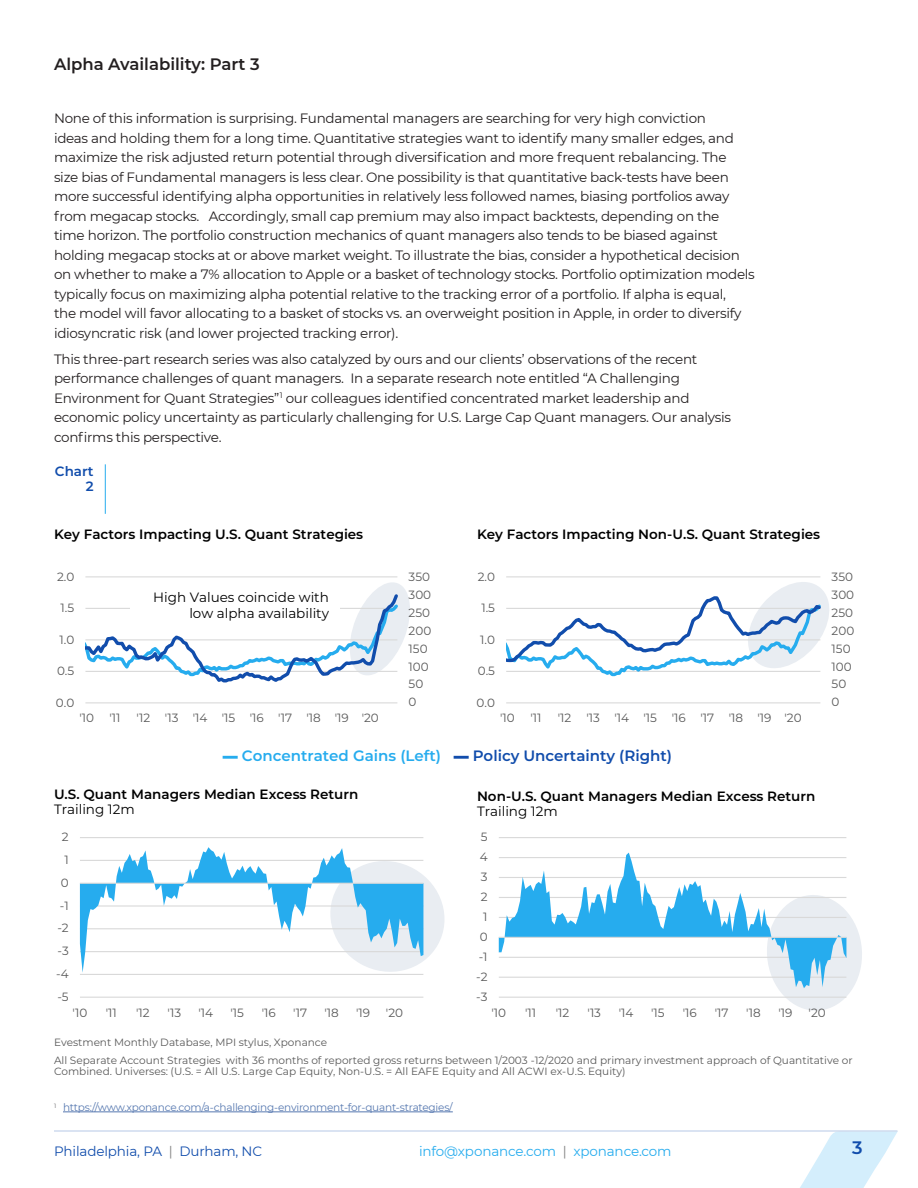
<style>
.page{position:relative;width:918px;height:1188px;background:#fff}
.page>*{position:absolute;margin:0;border:0;box-sizing:border-box;transform-origin:0 0}
.t1{font:600 18px "Montserrat";color:#114dac}
.t2{font:600 16.5px "Montserrat";color:#231f20}
.t3{font:600 15px "Montserrat";color:#114dac}
.t4{font:13.5px/19.5px "Montserrat";letter-spacing:-.02em;color:#231f20}
.t5{font:600 13.5px/14.5px "Montserrat";color:#000}
.t6{font:13.5px/16.2px "Montserrat";color:#000;text-align:right}
.t7{font:13.5px "Montserrat";letter-spacing:-.01em;color:#26acee}
.t8{font:13.5px "Montserrat";letter-spacing:-.01em;color:#114dac}
.t9{font:600 13.5px "Montserrat";color:#114dac}
.t10{font:12px "Montserrat";color:#595959}
.t11{font:10.5px/17.4px "Montserrat";color:#595959}
.Footnote{font:10.5px "Montserrat";letter-spacing:-.02em;color:#5678b0}
.s1{font-family:"Arial";font-weight:400;color:#26acee}
.s2{color:#26acee}
.s3{font-family:"Arial";font-weight:400}
.s4{font-weight:400}
.s5{color:#808080}
</style>
<div class="page">
<svg style="left:800px;top:1131px;width:98px;height:57px"></svg>
<hr style="left:54px;top:1130px;width:843px;height:2px;background:#cfdbee">
<hr style="left:63px;top:1112px;width:390px;height:1px;background:#5678b0">
<svg style="left:765px;top:897px;width:97px;height:114px"></svg>
<hr style="left:105px;top:464px;width:1px;height:50px;background:#26acee">
<hr style="left:85px;top:576px;width:312px;height:1px;background:#d9d9d9">
<hr style="left:85px;top:702px;width:312px;height:1px;background:#d9d9d9">
<svg style="left:85px;top:577px;width:325px;height:106px"></svg>
<hr style="left:506px;top:702px;width:314px;height:1px;background:#d9d9d9">
<svg style="left:506px;top:576px;width:323px;height:101px"></svg>
<hr style="left:499px;top:997px;width:347px;height:1px;background:#d9d9d9">
<hr style="left:499px;top:837px;width:347px;height:1px;background:#d9d9d9">
<svg style="left:499px;top:853px;width:347px;height:135px"></svg>
<hr style="left:499px;top:937px;width:347px;height:1px;background:#d9d9d9">
<hr style="left:80px;top:997px;width:343px;height:1px;background:#d9d9d9">
<hr style="left:80px;top:837px;width:343px;height:1px;background:#d9d9d9">
<svg style="left:80px;top:847px;width:365px;height:128px"></svg>
<hr style="left:80px;top:883px;width:343px;height:1px;background:#d9d9d9">
<div style="left:130px;top:584px;width:210px;height:43px;background:#fff"></div>
<p class="t2" style="left:54px;top:52px;width:207px">Alpha Availability: Part 3</p>
<p class="t4" style="left:54px;top:108px;width:702px">None of this information is surprising. Fundamental managers are searching for very high conviction<br>ideas and holding them for a long time. Quantitative strategies want to identify many smaller edges, and maximize the risk adjusted return potential through diversification and more frequent rebalancing. The<br>size bias of Fundamental managers is less clear. One possibility is that quantitative back-tests have been more successful identifying alpha opportunities in relatively less followed names, biasing portfolios away from megacap stocks. Accordingly, small cap premium may also impact backtests, depending on the<br>time horizon. The portfolio construction mechanics of quant managers also tends to be biased against holding megacap stocks at or above market weight. To illustrate the bias, consider a hypothetical decision on whether to make a 7% allocation to Apple or a basket of technology stocks. Portfolio optimization models typically focus on maximizing alpha potential relative to the tracking error of a portfolio. If alpha is equal,<br>the model will favor allocating to a basket of stocks vs. an overweight position in Apple, in order to diversify idiosyncratic risk (and lower projected tracking error).</p>
<p class="t4" style="left:54px;top:349px;width:679px">This three-part research series was also catalyzed by ours and our clients’ observations of the recent performance challenges of quant managers. In a separate research note entitled “A Challenging Environment for Quant Strategies”<sup>1</sup> our colleagues identified concentrated market leadership and economic policy uncertainty as particularly challenging for U.S. Large Cap Quant managers. Our analysis confirms this perspective.</p>
<p class="t9" style="left:55px;top:462px;width:40px">Chart</p>
<p class="t9" style="left:86px;top:477px;width:9px">2</p>
<p class="t5" style="left:54px;top:526px;width:311px">Key Factors Impacting U.S. Quant Strategies</p>
<p class="t5" style="left:477px;top:526px;width:345px">Key Factors Impacting Non-U.S. Quant Strategies</p>
<p class="t10" style="left:57px;top:568px;width:19px">2.0</p>
<p class="t10" style="left:409px;top:568px;width:23px">350</p>
<p class="t10" style="left:478px;top:568px;width:19px">2.0</p>
<p class="t10" style="left:61px;top:600px;width:15px">1.5</p>
<p class="t6" style="left:153px;top:589px;width:177px">High Values coincide with low alpha availability</p>
<p class="t10" style="left:409px;top:586px;width:24px">300</p>
<p class="t10" style="left:409px;top:604px;width:23px">250</p>
<p class="t10" style="left:481px;top:600px;width:15px">1.5</p>
<p class="t10" style="left:59px;top:631px;width:16px">1.0</p>
<p class="t10" style="left:409px;top:622px;width:24px">200</p>
<p class="t10" style="left:409px;top:640px;width:21px">150</p>
<p class="t10" style="left:480px;top:631px;width:16px">1.0</p>
<p class="t10" style="left:57px;top:663px;width:19px">0.5</p>
<p class="t10" style="left:409px;top:658px;width:22px">100</p>
<p class="t10" style="left:478px;top:663px;width:19px">0.5</p>
<p class="t10" style="left:409px;top:676px;width:16px">50</p>
<p class="t10" style="left:56px;top:694px;width:20px">0.0</p>
<p class="t10" style="left:409px;top:694px;width:9px">0</p>
<p class="t10" style="left:477px;top:694px;width:20px">0.0</p>
<p class="t10" style="left:79px;top:710px;width:16px">'10</p>
<p class="t10" style="left:110px;top:710px;width:13px">'11</p>
<p class="t10" style="left:137px;top:710px;width:244px">'12 '13 '14 '15 '16 '17 '18 '19 '20</p>
<p class="t10" style="left:500px;top:710px;width:16px">'10</p>
<p class="t10" style="left:530px;top:710px;width:13px">'11</p>
<p class="t10" style="left:558px;top:710px;width:15px">'12</p>
<p class="t10" style="left:586px;top:710px;width:217px">'13 '14 '15 '16 '17 '18 '19 '20</p>
<p class="t3" style="left:223px;top:745px;width:451px"><span class="s1">▬</span> <span class="s2">Concentrated Gains (Left)</span> <span class="s3">▬</span> Policy Uncertainty (Right)</p>
<p class="t5" style="left:54px;top:786px;width:306px">U.S. Quant Managers Median Excess Return<br><span class="s4">Trailing 12m</span></p>
<p class="t5" style="left:477px;top:789px;width:340px">Non-U.S. Quant Managers Median Excess Return<br><span class="s4">Trailing 12m</span></p>
<p class="t10" style="left:62px;top:829px;width:8px">2</p>
<p class="t10" style="left:481px;top:829px;width:8px">5</p>
<p class="t10" style="left:64px;top:852px;width:6px">1</p>
<p class="t10" style="left:480px;top:849px;width:9px">4</p>
<p class="t10" style="left:61px;top:874px;width:9px">0</p>
<p class="t10" style="left:481px;top:869px;width:8px">3</p>
<p class="t10" style="left:60px;top:897px;width:10px">-1</p>
<p class="t10" style="left:481px;top:889px;width:8px">2</p>
<p class="t10" style="left:483px;top:909px;width:6px">1</p>
<p class="t10" style="left:57px;top:920px;width:13px">-2</p>
<p class="t10" style="left:480px;top:929px;width:9px">0</p>
<p class="t10" style="left:57px;top:943px;width:13px">-3</p>
<p class="t10" style="left:479px;top:948px;width:10px">-1</p>
<p class="t10" style="left:56px;top:966px;width:14px">-4</p>
<p class="t10" style="left:476px;top:968px;width:13px">-2</p>
<p class="t10" style="left:57px;top:988px;width:13px">-5</p>
<p class="t10" style="left:476px;top:988px;width:13px">-3</p>
<p class="t10" style="left:832px;top:568px;width:23px">350</p>
<p class="t10" style="left:832px;top:586px;width:24px">300</p>
<p class="t10" style="left:832px;top:604px;width:23px">250</p>
<p class="t10" style="left:832px;top:622px;width:24px">200</p>
<p class="t10" style="left:832px;top:640px;width:21px">150</p>
<p class="t10" style="left:832px;top:658px;width:22px">100</p>
<p class="t10" style="left:832px;top:676px;width:16px">50</p>
<p class="t10" style="left:832px;top:694px;width:9px">0</p>
<p class="t10" style="left:73px;top:1004px;width:16px">'10</p>
<p class="t10" style="left:106px;top:1004px;width:13px">'11</p>
<p class="t10" style="left:136px;top:1004px;width:15px">'12</p>
<p class="t10" style="left:168px;top:1004px;width:15px">'13</p>
<p class="t10" style="left:198px;top:1004px;width:16px">'14</p>
<p class="t10" style="left:230px;top:1004px;width:15px">'15</p>
<p class="t10" style="left:262px;top:1004px;width:16px">'16</p>
<p class="t10" style="left:293px;top:1004px;width:15px">'17</p>
<p class="t10" style="left:324px;top:1004px;width:16px">'18</p>
<p class="t10" style="left:356px;top:1004px;width:16px">'19</p>
<p class="t10" style="left:386px;top:1004px;width:19px">'20</p>
<p class="t10" style="left:491px;top:1004px;width:16px">'10</p>
<p class="t10" style="left:525px;top:1004px;width:13px">'11</p>
<p class="t10" style="left:556px;top:1004px;width:15px">'12</p>
<p class="t10" style="left:588px;top:1004px;width:15px">'13</p>
<p class="t10" style="left:619px;top:1004px;width:16px">'14</p>
<p class="t10" style="left:651px;top:1004px;width:15px">'15</p>
<p class="t10" style="left:683px;top:1004px;width:16px">'16</p>
<p class="t10" style="left:715px;top:1004px;width:15px">'17</p>
<p class="t10" style="left:746px;top:1004px;width:16px">'18</p>
<p class="t10" style="left:778px;top:1004px;width:16px">'19</p>
<p class="t10" style="left:809px;top:1004px;width:19px">'20</p>
<p class="t11" style="left:54px;top:1033px;width:800px">Evestment Monthly Database, MPI stylus, Xponance<br>All Separate Account Strategies with 36 months of reported gross returns between 1/2003 -12/2020 and primary investment approach of Quantitative or</p>
<p class="t11" style="left:54px;top:1062px;width:573px">Combined. Universes: (U.S. = All U.S. Large Cap Equity, Non-U.S. = All EAFE Equity and All ACWI ex-U.S. Equity)</p>
<p class="Footnote" style="left:54px;top:1100px;width:400px"><sup>1</sup> https://www.xponance.com/a-challenging-environment-for-quant-strategies/</p>
<p class="t8" style="left:54px;top:1142px;width:210px">Philadelphia, PA <span class="s5">|</span> Durham, NC</p>
<p class="t7" style="left:419px;top:1142px;width:254px">info@xponance.com <span class="s5">|</span> xponance.com</p>
<h1 class="t1" style="left:852px;top:1135px;width:12px">3</h1>
</div>
